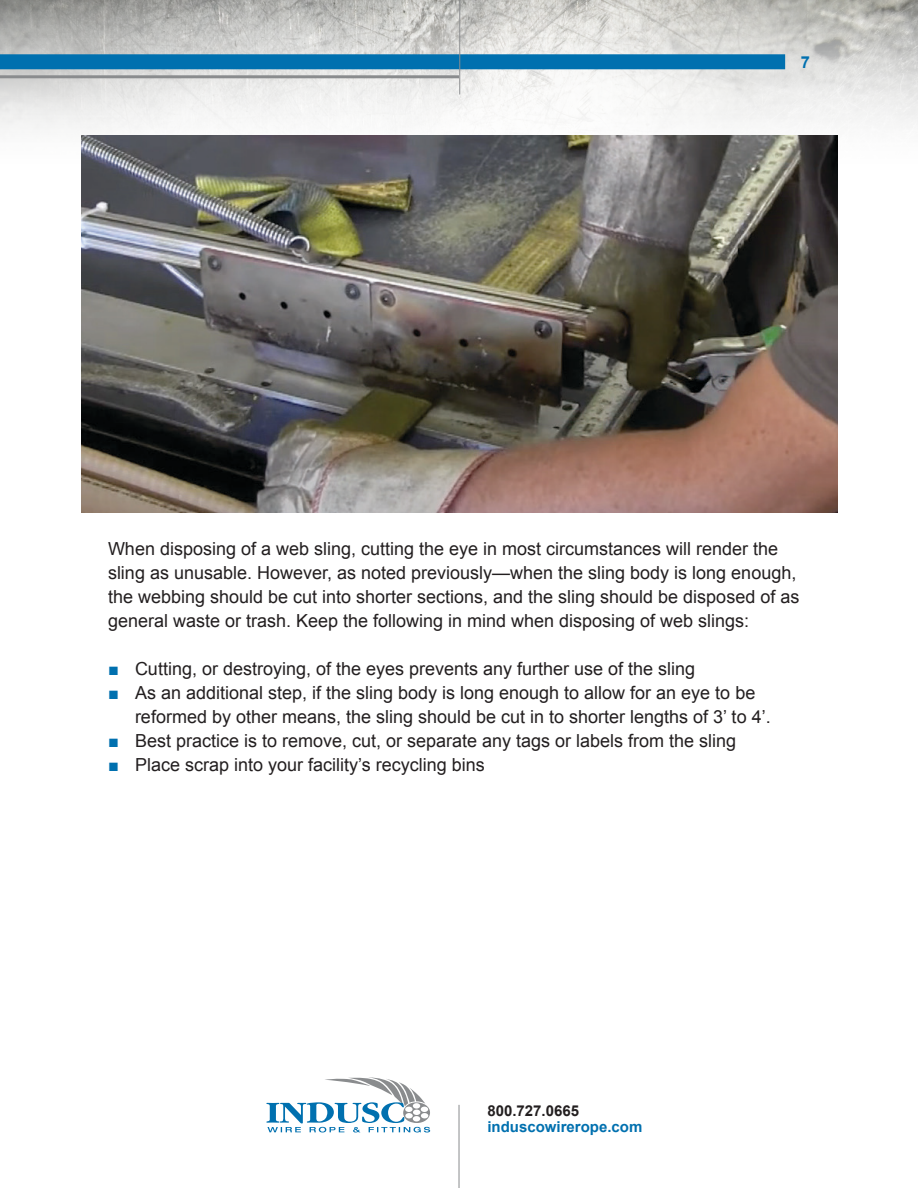
<style>
.page{position:relative;width:918px;height:1188px;background:#fff}
.page>*{position:absolute;margin:0;border:0;box-sizing:border-box;transform-origin:0 0}
.t1{font:18px/24px "Arial";color:#231f20}
.t2{font:700 16.5px "Arial";color:#0070af}
.t3{font:700 15px "Arial";color:#0070af}
.t4{font:700 15px "Arial";color:#231f20}
.s1{color:#0070af}
</style>
<div class="page">
<svg style="left:266px;top:1077px;width:164px;height:56px"></svg>
<img style="left:0;top:0;width:918px;height:179px">
<hr style="left:459px;top:1105px;width:1px;height:83px;background:#8a8c8e">
<div style="left:0;top:54px;width:785px;height:15px;background:#0070af"></div>
<hr style="left:0;top:75px;width:459px;height:3px;background:#8a8c8e">
<hr style="left:459px;top:0;width:1px;height:94px;background:#8a8c8e">
<img style="left:81px;top:135px;width:756px;height:378px">
<p class="t2" style="left:801px;top:52px;width:11px">7</p>
<p class="t1" style="left:108px;top:536px;width:693px">When disposing of a web sling, cutting the eye in most circumstances will render the sling as unusable. However, as noted previously—when the sling body is long enough, the webbing should be cut into shorter sections, and the sling should be disposed of as general waste or trash. Keep the following in mind when disposing of web slings:</p>
<p class="t1" style="left:108px;top:656px;width:589px"><span class="s1">■</span> Cutting, or destroying, of the eyes prevents any further use of the sling</p>
<p class="t1" style="left:135px;top:680px;width:637px;text-indent:-27px"><span class="s1">■</span> As an additional step, if the sling body is long enough to allow for an eye to be reformed by other means, the sling should be cut in to shorter lengths of 3’ to 4’.</p>
<p class="t1" style="left:108px;top:728px;width:630px"><span class="s1">■</span> Best practice is to remove, cut, or separate any tags or labels from the sling</p>
<p class="t1" style="left:108px;top:752px;width:378px"><span class="s1">■</span> Place scrap into your facility’s recycling bins</p>
<p class="t4" style="left:487px;top:1101px;width:93px">800.727.0665</p>
<p class="t3" style="left:487px;top:1117px;width:157px">induscowirerope.com</p>
</div>
